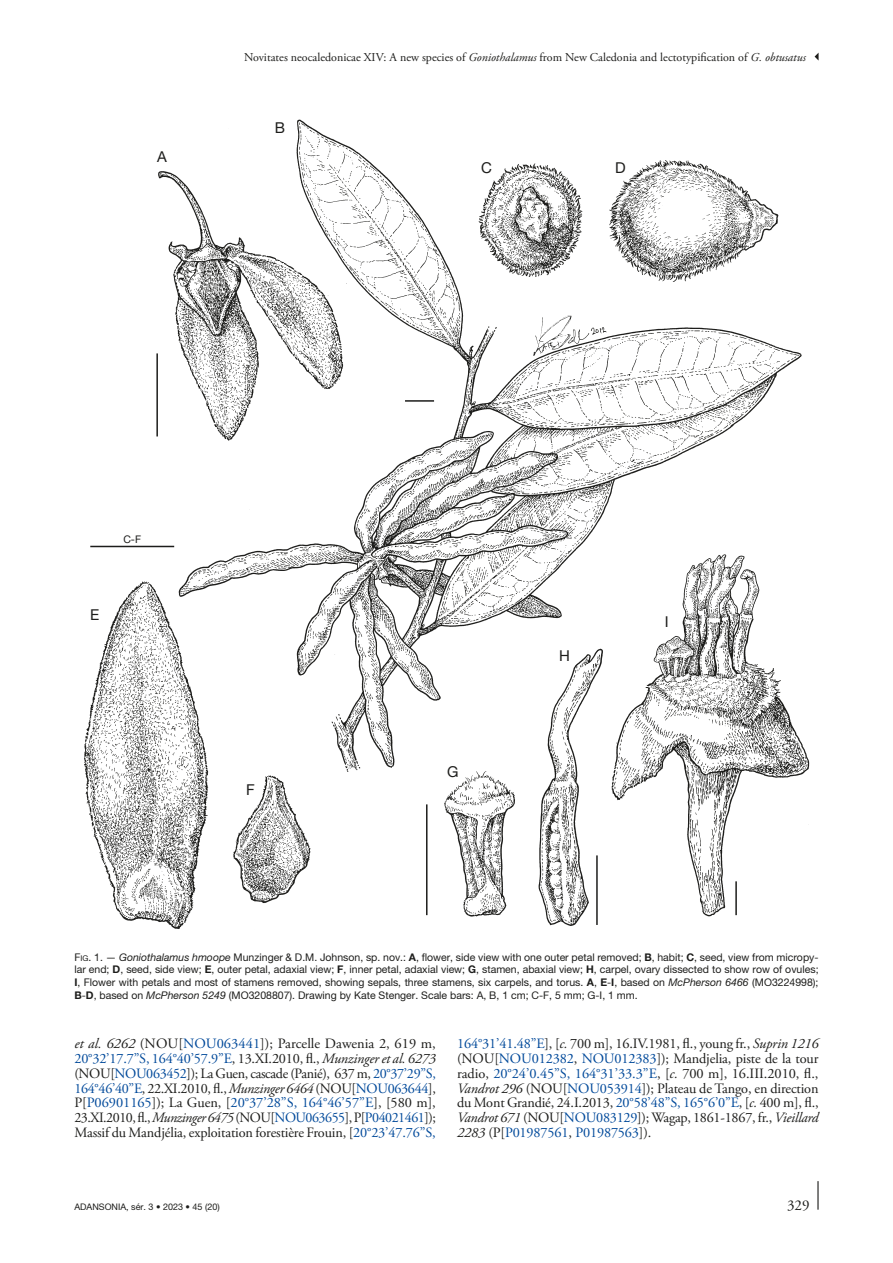
<style>
.page{position:relative;width:893px;height:1263px;background:#fff}
.page>*{position:absolute;margin:0;border:0;box-sizing:border-box;transform-origin:0 0}
.t1{font:15px "Helvetica Neue";color:#1d1d1b}
.t2{font:15px "Adobe Garamond Pro";color:#1d1d1b}
.Matériel-diagnose{font:14.25px/14.9px "Adobe Garamond Pro";letter-spacing:-.01em;color:#1d1d1b;text-align:justify}
.t3{font:12px "Adobe Garamond Pro";color:#1d1d1b}
.t4{font:10.5px/12.8px "Helvetica Neue";color:#1d1d1b;text-align:justify}
.t5{font:9px "Helvetica Neue";color:#1d1d1b}
.s1{font-style:italic}
.s2{font-style:inherit}
.s3{font-size:7.8px}
.s4{font-weight:700}
.s5{color:#00499a}
</style>
<div class="page">
<hr style="left:817px;top:1181px;width:2px;height:29px;background:#1d1d1b">
<svg style="left:815px;top:53px;width:4px;height:8px"></svg>
<img style="left:84px;top:119px;width:725px;height:810px">
<hr style="left:156px;top:353px;width:2px;height:83px;background:#1d1d1b">
<hr style="left:90px;top:546px;width:84px;height:1px;background:#1d1d1b">
<hr style="left:405px;top:400px;width:29px;height:2px;background:#1d1d1b">
<hr style="left:735px;top:881px;width:2px;height:34px;background:#1d1d1b">
<hr style="left:596px;top:855px;width:2px;height:70px;background:#1d1d1b">
<hr style="left:426px;top:804px;width:1px;height:111px;background:#1d1d1b">
<p class="t3" style="left:244px;top:50px;width:563px">Novitates neocaledonicae XIV: A new species of <span class="s1">Goniothalamus</span> from New Caledonia and lectotypification of <span class="s1">G. obtusatus</span></p>
<p class="t1" style="left:157px;top:147px;width:11px">A</p>
<p class="t1" style="left:275px;top:118px;width:12px">B</p>
<p class="t4" style="left:123px;top:533px;width:19px">C-F</p>
<p class="t1" style="left:90px;top:605px;width:11px">E</p>
<p class="t1" style="left:246px;top:780px;width:10px">F</p>
<p class="t1" style="left:481px;top:158px;width:12px">C</p>
<p class="t1" style="left:615px;top:158px;width:12px">D</p>
<p class="t1" style="left:447px;top:763px;width:13px">G</p>
<p class="t1" style="left:559px;top:647px;width:12px">H</p>
<p class="t1" style="left:665px;top:613px;width:5px">I</p>
<p class="t4" style="left:74px;top:950px;width:746px"><span class="s2">F</span><span class="s3">ig</span><span class="s2">. 1</span>. — <span class="s1">Goniothalamus hmoope</span> Munzinger &amp; D.M. Johnson, sp. nov.: <span class="s4">A</span>, flower, side view with one outer petal removed; <span class="s4">B</span>, habit; <span class="s4">C</span>, seed, view from micropy&shy;lar end; <span class="s4">D</span>, seed, side view; <span class="s4">E</span>, outer petal, adaxial view; <span class="s4">F</span>, inner petal, adaxial view; <span class="s4">G</span>, stamen, abaxial view; <span class="s4">H</span>, carpel, ovary dissected to show row of ovules; <span class="s4">I</span>, Flower with petals and most of stamens removed, showing sepals, three stamens, six carpels, and torus. <span class="s4">A</span>, <span class="s4">E</span>-<span class="s4">I</span>, based on <span class="s1">McPherson 6466</span> (MO3224998); <span class="s4">B</span>-<span class="s4">D</span>, based on <span class="s1">McPherson 5249</span> (MO3208807). Drawing by Kate Stenger. Scale bars: A, B, 1 cm; C-F, 5 mm; G-I, 1 mm.</p>
<p class="Matériel-diagnose" style="left:74px;top:1036px;width:363px"><span class="s1">et al. 6262</span> (NOU[<span class="s5">NOU063441</span>]); Parcelle Dawenia 2, 619 m, <span class="s5">20°32’17.7”S, 164°40’57.9”E</span>, 13.XI.2010, fl., <span class="s1">Munzinger et al. 6273 </span>(NOU[<span class="s5">NOU063452</span>]); La Guen, cascade (Panié), 637 m, <span class="s5">20°37’29”S, 164°46’40”E</span>, 22.XI.2010, fl., <span class="s1">Munzinger 6464</span> (NOU[<span class="s5">NOU063644</span>], P[<span class="s5">P06901165</span>]); La Guen, [<span class="s5">20°37’28”S, 164°46’57”E</span>], [580 m], 23.XI.2010, fl., <span class="s1">Munzinger 6475</span> (NOU[<span class="s5">NOU063655</span>], P[<span class="s5">P04021461</span>]); Massif du Mandjélia, exploitation forestière Frouin, [<span class="s5">20°23’47.76”S,</span></p>
<p class="Matériel-diagnose" style="left:457px;top:1036px;width:363px"><span class="s5">164°31’41.48”E</span>], [<span class="s1">c.</span> 700 m], 16.IV.1981, fl., young fr., <span class="s1">Suprin 1216 </span>(NOU[<span class="s5">NOU012382</span>, <span class="s5">NOU012383</span>]); Mandjelia, piste de la tour radio, <span class="s5">20°24’0.45”S, 164°31’33.3”E</span>, [<span class="s1">c.</span> 700 m], 16.III.2010, fl., <span class="s1">Vandrot 296</span> (NOU[<span class="s5">NOU053914</span>]); Plateau de Tango, en direction du Mont Grandié, 24.I.2013, <span class="s5">20°58’48”S, 165°6’0”E</span>, [<span class="s1">c.</span> 400 m], fl., <span class="s1">Vandrot 671</span> (NOU[<span class="s5">NOU083129</span>]); Wagap, 1861-1867, fr., <span class="s1">Vieillard 2283</span> (P[<span class="s5">P01987561</span>, <span class="s5">P01987563</span>]).</p>
<p class="t5" style="left:74px;top:1201px;width:147px">ADANSONIA, sér. 3 • 2023 • 45 (20)</p>
<p class="t2" style="left:787px;top:1196px;width:24px">329</p>
</div>
